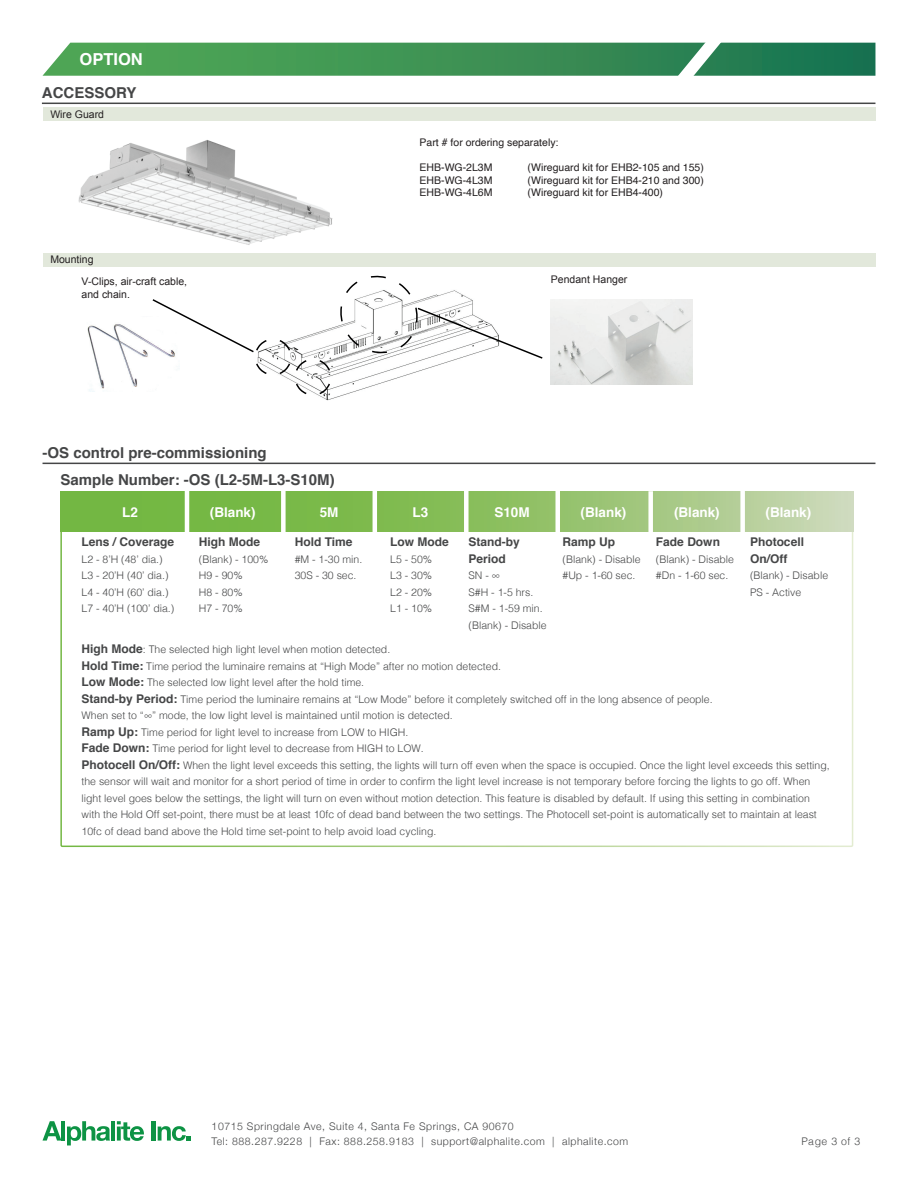
<style>
.page{position:relative;width:918px;height:1188px;background:#fff}
.page>*{position:absolute;margin:0;border:0;box-sizing:border-box;transform-origin:0 0}
.t1{font:700 16.5px "Helvetica";color:#fff}
.t2{font:700 15px/26.5px "Helvetica";color:#454647}
.t3{font:700 13.5px "Helvetica";color:#fff}
.t4{font:700 12px/16.5px "Helvetica";color:#454647}
.t5{font:300 10.5px/16.5px "Helvetica";color:#454647}
.t6{font:10.5px "Helvetica";color:#231f20}
.t7{font:300 10.5px/15px "Helvetica Neue";letter-spacing:.05em;color:#454647}
.t8{font:10.5px/12.6px "Arial";color:#231f20}
.s1{font-weight:700;font-size:12px}
</style>
<div class="page">
<svg style="left:43px;top:1121px;width:18px;height:20px"></svg>
<hr style="left:61px;top:1121px;width:4px;height:20px;background:#0d9344">
<svg style="left:67px;top:1121px;width:43px;height:24px"></svg>
<hr style="left:111px;top:1121px;width:4px;height:20px;background:#0d9344">
<svg style="left:117px;top:1121px;width:27px;height:20px"></svg>
<div style="left:151px;top:1121px;width:5px;height:20px;background:#0d9344"></div>
<svg style="left:158px;top:1126px;width:33px;height:15px"></svg>
<svg style="left:43px;top:42px;width:832px;height:34px;background:#45965e"></svg>
<div style="left:43px;top:108px;width:832px;height:13px;background:#e2e8db"></div>
<div style="left:43px;top:253px;width:832px;height:13px;background:#e2e8db"></div>
<hr style="left:42px;top:103px;width:833px;height:1px;background:#454647">
<img style="left:551px;top:299px;width:142px;height:86px">
<img style="left:87px;top:324px;width:64px;height:68px">
<img style="left:318px;top:325px;width:136px;height:75px">
<img style="left:78px;top:140px;width:255px;height:105px">
<svg style="left:151px;top:299px;width:180px;height:96px"></svg>
<svg style="left:340px;top:276px;width:203px;height:84px"></svg>
<hr style="left:43px;top:463px;width:832px;height:1px;background:#454647">
<svg style="left:60px;top:492px;width:793px;height:39px;background:#8fc167"></svg>
<hr style="left:185px;top:489px;width:4px;height:46px;background:#fff">
<div style="left:281px;top:489px;width:5px;height:46px;background:#fff"></div>
<hr style="left:373px;top:489px;width:4px;height:45px;background:#fff">
<div style="left:464px;top:489px;width:5px;height:46px;background:#fff"></div>
<div style="left:555px;top:489px;width:5px;height:46px;background:#fff"></div>
<div style="left:740px;top:489px;width:5px;height:46px;background:#fff"></div>
<div style="left:648px;top:491px;width:5px;height:46px;background:#fff"></div>
<h1 class="t1" style="left:80px;top:46px;width:65px">OPTION</h1>
<h2 class="t2" style="left:42px;top:80px;width:96px">ACCESSORY</h2>
<p class="t8" style="left:50px;top:108px;width:55px">Wire Guard</p>
<p class="t8" style="left:50px;top:253px;width:45px">Mounting</p>
<p class="t6" style="left:420px;top:134px;width:140px">Part # for ordering separately:</p>
<p class="t6" style="left:420px;top:159px;width:74px">EHB-WG-2L3M</p>
<p class="t6" style="left:528px;top:159px;width:178px">(Wireguard kit for EHB2-105 and 155)</p>
<p class="t6" style="left:420px;top:172px;width:74px">EHB-WG-4L3M</p>
<p class="t6" style="left:528px;top:172px;width:178px">(Wireguard kit for EHB4-210 and 300)</p>
<p class="t6" style="left:420px;top:185px;width:74px">EHB-WG-4L6M</p>
<p class="t6" style="left:528px;top:185px;width:137px">(Wireguard kit for EHB4-400)</p>
<p class="t8" style="left:82px;top:275px;width:107px">V-Clips, air-craft cable, and chain.</p>
<p class="t8" style="left:551px;top:273px;width:78px">Pendant Hanger</p>
<h2 class="t2" style="left:61px;top:440px;width:276px;text-indent:-18px">-OS control pre-commissioning<br>Sample Number: -OS (L2-5M-L3-S10M)</h2>
<p class="t3" style="left:122px;top:501px;width:17px">L2</p>
<p class="t4" style="left:82px;top:534px;width:94px">Lens / Coverage</p>
<p class="t5" style="left:82px;top:550px;width:94px">L2 - 8’H (48’ dia.)<br>L3 - 20’H (40’ dia.)<br>L4 - 40’H (60’ dia.)<br>L7 - 40’H (100’ dia.)</p>
<p class="t5" style="left:82px;top:641px;width:750px"><span class="s1">High Mode</span>: The selected high light level when motion detected.<br><span class="s1">Hold Time:</span> Time period the luminaire remains at “High Mode” after no motion detected.<br><span class="s1">Low Mode:</span> The selected low light level after the hold time.<br><span class="s1">Stand-by Period:</span> Time period the luminaire remains at “Low Mode” before it completely switched off in the long absence of people.<br>When set to “∞” mode, the low light level is maintained until motion is detected.<br><span class="s1">Ramp Up:</span> Time period for light level to increase from LOW to HIGH.<br><span class="s1">Fade Down:</span> Time period for light level to decrease from HIGH to LOW.<br><span class="s1">Photocell On/Off:</span> When the light level exceeds this setting, the lights will turn off even when the space is occupied. Once the light level exceeds this setting, the sensor will wait and monitor for a short period of time in order to confirm the light level increase is not temporary before forcing the lights to go off. When light level goes below the settings, the light will turn on even without motion detection. This feature is disabled by default. If using this setting in combination with the Hold Off set-point, there must be at least 10fc of dead band between the two settings. The Photocell set-point is automatically set to maintain at least 10fc of dead band above the Hold time set-point to help avoid load cycling.</p>
<p class="t3" style="left:210px;top:501px;width:47px">(Blank)</p>
<p class="t3" style="left:320px;top:501px;width:20px">5M</p>
<p class="t3" style="left:413px;top:501px;width:17px">L3</p>
<p class="t3" style="left:494px;top:501px;width:37px">S10M</p>
<p class="t3" style="left:581px;top:501px;width:47px">(Blank)</p>
<p class="t3" style="left:674px;top:501px;width:47px">(Blank)</p>
<p class="t3" style="left:766px;top:501px;width:47px">(Blank)</p>
<p class="t4" style="left:469px;top:534px;width:53px">Stand-by<br>Period</p>
<p class="t5" style="left:469px;top:566px;width:80px">SN - ∞<br>S#H - 1-5 hrs.<br>S#M - 1-59 min. (Blank) - Disable</p>
<p class="t4" style="left:199px;top:534px;width:63px">High Mode</p>
<p class="t5" style="left:199px;top:550px;width:71px">(Blank) - 100%<br>H9 - 90%<br>H8 - 80%<br>H7 - 70%</p>
<p class="t4" style="left:295px;top:534px;width:59px">Hold Time</p>
<p class="t5" style="left:295px;top:550px;width:69px">#M - 1-30 min.<br>30S - 30 sec.</p>
<p class="t4" style="left:390px;top:534px;width:60px">Low Mode</p>
<p class="t5" style="left:390px;top:550px;width:44px;text-align:justify">L5 - 50% L3 - 30% L2 - 20% L1 - 10%</p>
<p class="t4" style="left:656px;top:534px;width:66px">Fade Down</p>
<p class="t5" style="left:656px;top:550px;width:80px">(Blank) - Disable #Dn - 1-60 sec.</p>
<p class="t4" style="left:750px;top:534px;width:56px">Photocell<br>On/Off</p>
<p class="t5" style="left:750px;top:566px;width:80px">(Blank) - Disable<br>PS - Active</p>
<p class="t4" style="left:563px;top:534px;width:54px">Ramp Up</p>
<p class="t5" style="left:563px;top:550px;width:80px">(Blank) - Disable #Up - 1-60 sec.</p>
<p class="t7" style="left:212px;top:1118px;width:418px">10715 Springdale Ave, Suite 4, Santa Fe Springs, CA 90670<br>Tel: 888.287.9228 | Fax: 888.258.9183 | support@alphalite.com | alphalite.com</p>
<p class="t5" style="left:801px;top:1133px;width:60px">Page 3 of 3</p>
</div>
